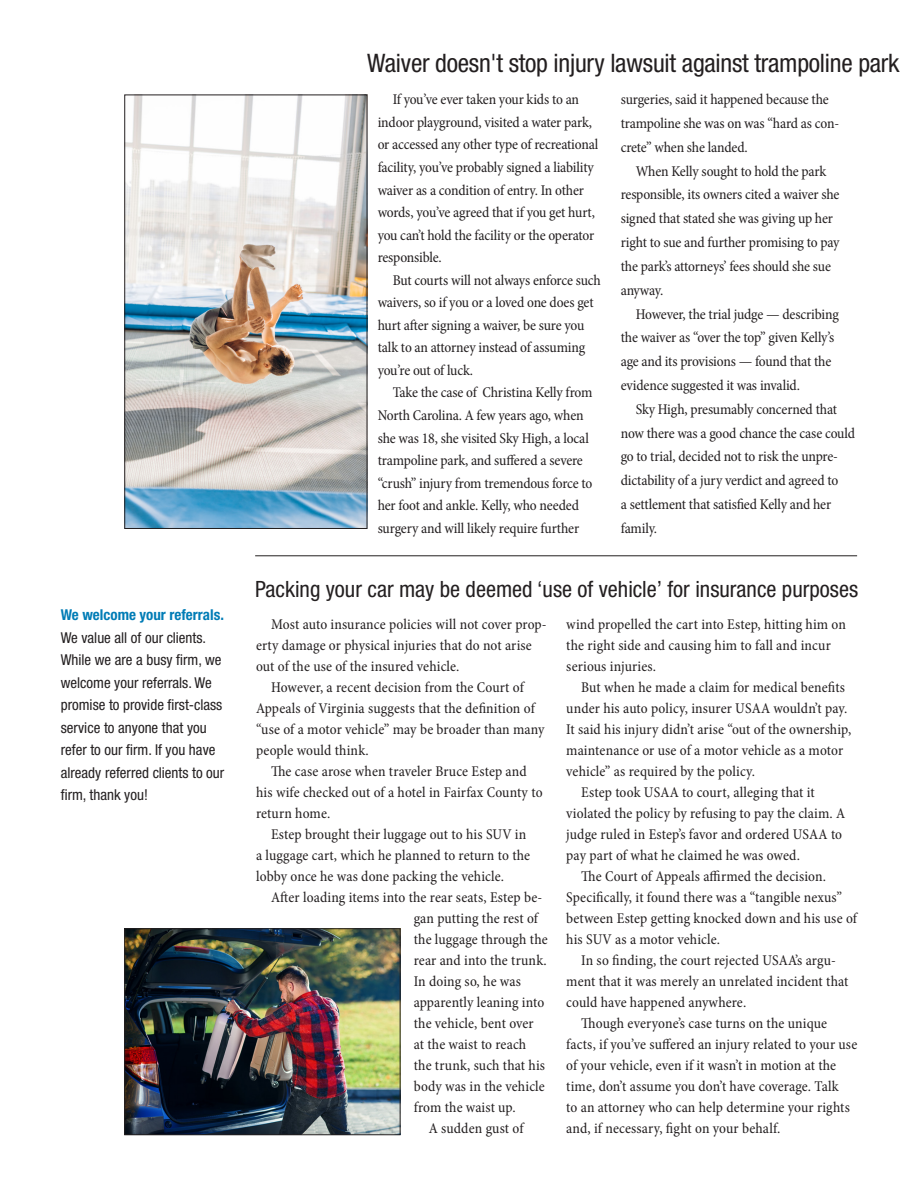
<style>
.page{position:relative;width:918px;height:1188px;background:#fff}
.page>*{position:absolute;margin:0;border:0;box-sizing:border-box;transform-origin:0 0}
.t1{font:condensed 25.5px "Helvetica Neue LT Std";letter-spacing:-.01em;color:#231f20}
.t2{font:condensed 22.5px "Helvetica Neue LT Std";color:#231f20}
.t3{font:condensed 15px/22.5px "Minion Pro";color:#231f20}
.t4{font:condensed 15px/22.5px "Helvetica Neue LT Std";color:#231f20}
.t5{font:700 condensed 15px "Helvetica Neue LT Std";color:#007cb6}
</style>
<div class="page">
<img style="left:127px;top:931px;width:271px;height:202px">
<div style="left:125px;top:929px;width:275px;height:206px;border:1px solid #231f20"></div>
<hr style="left:255px;top:555px;width:602px;height:1px;background:#231f20">
<img style="left:127px;top:97px;width:238px;height:430px">
<p class="t5" style="left:61px;top:606px;width:165px">We welcome your referrals.</p>
<p class="t4" style="left:61px;top:626px;width:165px">We value all of our clients.<br>While we are a busy firm, we welcome your referrals. We promise to provide first-class service to anyone that you refer to our firm. If you have already referred clients to our firm, thank you!</p>
<h1 class="t1" style="left:367px;top:48px;width:534px">Waiver doesn't stop injury lawsuit against trampoline park</h1>
<p class="t3" style="left:378px;top:88px;width:222px;text-indent:15px">If you’ve ever taken your kids to an indoor playground, visited a water park, or accessed any other type of recreational facility, you’ve probably signed a liability waiver as a condition of entry. In other words, you’ve agreed that if you get hurt, you can’t hold the facility or the operator responsible.</p>
<p class="t3" style="left:378px;top:269px;width:225px;text-indent:15px">But courts will not always enforce such waivers, so if you or a loved one does get hurt after signing a waiver, be sure you talk to an attorney instead of assuming you’re out of luck.</p>
<p class="t3" style="left:378px;top:382px;width:216px;text-indent:15px">Take the case of Christina Kelly from North Carolina. A few years ago, when she was 18, she visited Sky High, a local trampoline park, and suffered a severe “crush” injury from tremendous force to her foot and ankle. Kelly, who needed surgery and will likely require further</p>
<p class="t3" style="left:621px;top:88px;width:220px;line-height:23.9px">surgeries, said it happened because the trampoline she was on was “hard as con&shy;crete” when she landed.</p>
<p class="t3" style="left:621px;top:159px;width:220px;line-height:23.9px;text-indent:15px">When Kelly sought to hold the park responsible, its owners cited a waiver she signed that stated she was giving up her right to sue and further promising to pay the park’s attorneys’ fees should she sue anyway.</p>
<p class="t3" style="left:621px;top:302px;width:220px;line-height:23.9px;text-indent:15px">However, the trial judge — describing the waiver as “over the top” given Kelly’s age and its provisions — found that the evidence suggested it was invalid.</p>
<p class="t3" style="left:621px;top:397px;width:236px;line-height:23.9px;text-indent:15px">Sky High, presumably concerned that now there was a good chance the case could go to trial, decided not to risk the unpre&shy;dictability of a jury verdict and agreed to<br>a settlement that satisfied Kelly and her family.</p>
<h2 class="t2" style="left:255px;top:576px;width:605px">Packing your car may be deemed ‘use of vehicle’ for insurance purposes</h2>
<p class="t3" style="left:271px;top:613px;width:277px">Most auto insurance policies will not cover prop-</p>
<p class="t3" style="left:256px;top:634px;width:277px">erty damage or physical injuries that do not arise</p>
<p class="t3" style="left:256px;top:655px;width:205px">out of the use of the insured vehicle.</p>
<p class="t3" style="left:271px;top:676px;width:254px">However, a recent decision from the Court of</p>
<p class="t3" style="left:256px;top:697px;width:280px">Appeals of Virginia suggests that the definition of</p>
<p class="t3" style="left:256px;top:718px;width:290px">“use of a motor vehicle” may be broader than many</p>
<p class="t3" style="left:256px;top:739px;width:114px">people would think.</p>
<p class="t3" style="left:271px;top:760px;width:257px">The case arose when traveler Bruce Estep and</p>
<p class="t3" style="left:256px;top:781px;width:288px">his wife checked out of a hotel in Fairfax County to</p>
<p class="t3" style="left:256px;top:802px;width:76px">return home.</p>
<p class="t3" style="left:271px;top:823px;width:257px">Estep brought their luggage out to his SUV in</p>
<p class="t3" style="left:256px;top:844px;width:276px">a luggage cart, which he planned to return to the</p>
<p class="t3" style="left:256px;top:865px;width:249px">lobby once he was done packing the vehicle.</p>
<p class="t3" style="left:271px;top:886px;width:273px">After loading items into the rear seats, Estep be-</p>
<p class="t3" style="left:414px;top:907px;width:126px">gan putting the rest of</p>
<p class="t3" style="left:414px;top:928px;width:136px">the luggage through the</p>
<p class="t3" style="left:414px;top:949px;width:134px">rear and into the trunk.</p>
<p class="t3" style="left:414px;top:970px;width:109px">In doing so, he was</p>
<p class="t3" style="left:414px;top:991px;width:132px">apparently leaning into</p>
<p class="t3" style="left:414px;top:1012px;width:121px">the vehicle, bent over</p>
<p class="t3" style="left:414px;top:1033px;width:114px">at the waist to reach</p>
<p class="t3" style="left:414px;top:1054px;width:133px">the trunk, such that his</p>
<p class="t3" style="left:414px;top:1075px;width:133px">body was in the vehicle</p>
<p class="t3" style="left:414px;top:1096px;width:104px">from the waist up.</p>
<p class="t3" style="left:429px;top:1117px;width:96px">A sudden gust of</p>
<p class="t3" style="left:566px;top:614px;width:281px;line-height:21px">wind propelled the cart into Estep, hitting him on the right side and causing him to fall and incur serious injuries.</p>
<p class="t3" style="left:581px;top:676px;width:265px">But when he made a claim for medical benefits</p>
<p class="t3" style="left:566px;top:697px;width:283px">under his auto policy, insurer USAA wouldn’t pay.</p>
<p class="t3" style="left:566px;top:718px;width:287px">It said his injury didn’t arise “out of the ownership,</p>
<p class="t3" style="left:566px;top:739px;width:279px">maintenance or use of a motor vehicle as a motor</p>
<p class="t3" style="left:566px;top:760px;width:190px">vehicle” as required by the policy.</p>
<p class="t3" style="left:581px;top:781px;width:235px">Estep took USAA to court, alleging that it</p>
<p class="t3" style="left:566px;top:802px;width:280px">violated the policy by refusing to pay the claim. A</p>
<p class="t3" style="left:566px;top:823px;width:277px">judge ruled in Estep’s favor and ordered USAA to</p>
<p class="t3" style="left:566px;top:844px;width:235px">pay part of what he claimed he was owed.</p>
<p class="t3" style="left:581px;top:865px;width:246px">The Court of Appeals affirmed the decision.</p>
<p class="t3" style="left:566px;top:886px;width:277px">Specifically, it found there was a “tangible nexus”</p>
<p class="t3" style="left:566px;top:907px;width:292px">between Estep getting knocked down and his use of</p>
<p class="t3" style="left:566px;top:928px;width:155px">his SUV as a motor vehicle.</p>
<p class="t3" style="left:581px;top:949px;width:256px">In so finding, the court rejected USAA’s argu-</p>
<p class="t3" style="left:566px;top:970px;width:284px">ment that it was merely an unrelated incident that</p>
<p class="t3" style="left:566px;top:991px;width:182px">could have happened anywhere.</p>
<p class="t3" style="left:581px;top:1012px;width:247px">Though everyone’s case turns on the unique</p>
<p class="t3" style="left:566px;top:1033px;width:293px">facts, if you’ve suffered an injury related to your use</p>
<p class="t3" style="left:566px;top:1054px;width:271px">of your vehicle, even if it wasn’t in motion at the</p>
<p class="t3" style="left:566px;top:1075px;width:274px">time, don’t assume you don’t have coverage. Talk</p>
<p class="t3" style="left:566px;top:1096px;width:285px">to an attorney who can help determine your rights</p>
<p class="t3" style="left:566px;top:1117px;width:216px">and, if necessary, fight on your behalf.</p>
</div>
